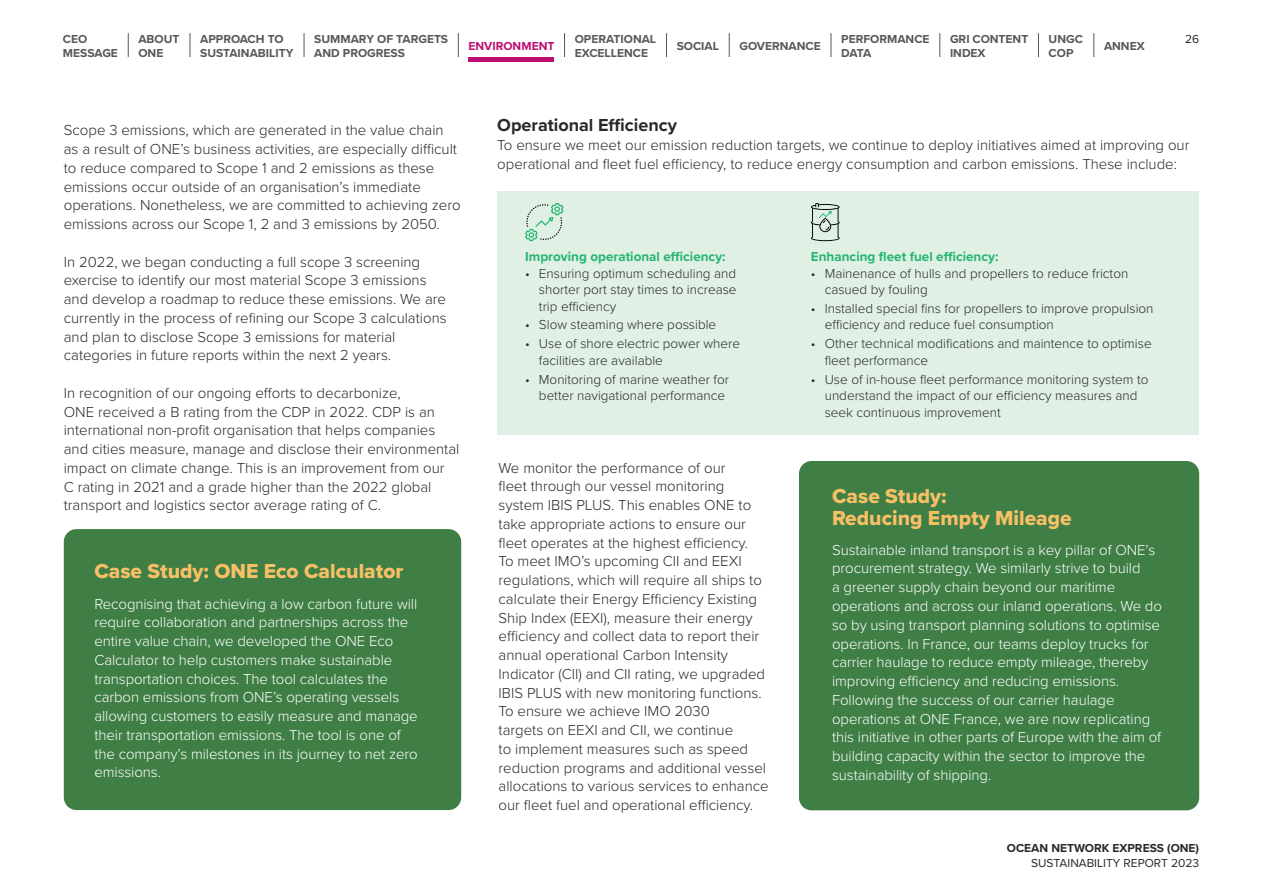
<style>
.page{position:relative;width:1263px;height:893px;background:#fff}
.page>*{position:absolute;margin:0;border:0;box-sizing:border-box;transform-origin:0 0}
.t1{font:21px/22.5px "Proxima Nova Extrabld";color:#f7bf66}
.t2{font:700 18px "Proxima Nova";color:#292829}
.t3{font:300 15px/18.8px "Proxima Nova";color:#292829}
.t4{font:300 15px/18.8px "Proxima Nova";letter-spacing:-.005em;color:#fff}
.t5{font:300 13.5px/16.5px "Proxima Nova";color:#292829}
.t6{font:700 13.5px "Proxima Nova";color:#24b571}
.t7{font:700 12px/14.4px "Proxima Nova";color:#595759}
.t8{font:12px "Proxima Nova";color:#292829}
.t9{font:700 12px "Proxima Nova";color:#292829}
.t10{font:700 12px "Proxima Nova";color:#bd0f72}
</style>
<div class="page">
<hr style="left:468px;top:57px;width:86px;height:4px;background:#bd0f72">
<svg style="left:128px;top:33px;width:1px;height:24px"></svg>
<svg style="left:190px;top:33px;width:1px;height:24px"></svg>
<svg style="left:304px;top:33px;width:1px;height:24px"></svg>
<svg style="left:564px;top:33px;width:1px;height:24px"></svg>
<svg style="left:458px;top:33px;width:1px;height:24px"></svg>
<svg style="left:666px;top:33px;width:1px;height:24px"></svg>
<svg style="left:729px;top:33px;width:1px;height:24px"></svg>
<svg style="left:831px;top:33px;width:1px;height:24px"></svg>
<svg style="left:939px;top:33px;width:1px;height:24px"></svg>
<svg style="left:1038px;top:33px;width:1px;height:24px"></svg>
<svg style="left:1093px;top:33px;width:1px;height:24px"></svg>
<div style="left:497px;top:192px;width:702px;height:243px;background:#e0f0e4"></div>
<div style="left:64px;top:529px;width:397px;height:281px;background:#3f7e45;border-radius:13px"></div>
<div style="left:799px;top:461px;width:400px;height:349px;background:#3f7e45;border-radius:13px"></div>
<svg style="left:525px;top:203px;width:38px;height:38px"></svg>
<svg style="left:811px;top:203px;width:29px;height:38px"></svg>
<p class="t7" style="left:63px;top:31px;width:57px">CEO<br>MESSAGE</p>
<p class="t7" style="left:200px;top:31px;width:95px">APPROACH TO<br>SUSTAINABILITY</p>
<p class="t7" style="left:314px;top:31px;width:135px">SUMMARY OF TARGETS<br>AND PROGRESS</p>
<p class="t7" style="left:575px;top:31px;width:83px">OPERATIONAL<br>EXCELLENCE</p>
<p class="t7" style="left:841px;top:31px;width:90px">PERFORMANCE<br>DATA</p>
<p class="t7" style="left:950px;top:31px;width:80px">GRI CONTENT<br>INDEX</p>
<p class="t7" style="left:1049px;top:31px;width:36px">UNGC<br>COP</p>
<p class="t7" style="left:138px;top:31px;width:43px">ABOUT<br>ONE</p>
<p class="t10" style="left:468px;top:37px;width:87px">ENVIRONMENT</p>
<p class="t7" style="left:677px;top:38px;width:44px">SOCIAL</p>
<p class="t7" style="left:739px;top:38px;width:83px">GOVERNANCE</p>
<p class="t7" style="left:1104px;top:38px;width:42px">ANNEX</p>
<p class="t8" style="left:1185px;top:30px;width:16px">26</p>
<p class="t3" style="left:64px;top:120px;width:398px">Scope 3 emissions, which are generated in the value chain as a result of ONE’s business activities, are especially difficult to reduce compared to Scope 1 and 2 emissions as these emissions occur outside of an organisation’s immediate operations. Nonetheless, we are committed to achieving zero emissions across our Scope 1, 2 and 3 emissions by 2050.</p>
<p class="t3" style="left:64px;top:251px;width:384px">In 2022, we began conducting a full scope 3 screening exercise to identify our most material Scope 3 emissions and develop a roadmap to reduce these emissions. We are currently in the process of refining our Scope 3 calculations and plan to disclose Scope 3 emissions for material categories in future reports within the next 2 years.</p>
<p class="t3" style="left:64px;top:383px;width:397px">In recognition of our ongoing efforts to decarbonize,<br>ONE received a B rating from the CDP in 2022. CDP is an international non-profit organisation that helps companies and cities measure, manage and disclose their environmental impact on climate change. This is an improvement from our<br>C rating in 2021 and a grade higher than the 2022 global transport and logistics sector average rating of C.</p>
<h1 class="t1" style="left:94px;top:560px;width:311px">Case Study: ONE Eco Calculator</h1>
<p class="t4" style="left:94px;top:593px;width:325px">Recognising that achieving a low carbon future will require collaboration and partnerships across the entire value chain, we developed the ONE Eco Calculator to help customers make sustainable transportation choices. The tool calculates the carbon emissions from ONE’s operating vessels allowing customers to easily measure and manage their transportation emissions. The tool is one of the company’s milestones in its journey to net zero emissions.</p>
<p class="t2" style="left:497px;top:112px;width:181px">Operational Efficiency</p>
<p class="t3" style="left:497px;top:135px;width:694px">To ensure we meet our emission reduction targets, we continue to deploy initiatives aimed at improving our operational and fleet fuel efficiency, to reduce energy consumption and carbon emissions. These include:</p>
<p class="t6" style="left:525px;top:247px;width:202px">Improving operational efficiency:</p>
<p class="t5" style="left:539px;top:264px;width:199px;text-align:justify;text-indent:-14px">• Ensuring optimum scheduling and shorter port stay times to increase trip efficiency</p>
<p class="t5" style="left:525px;top:316px;width:193px">• Slow steaming where possible</p>
<p class="t5" style="left:539px;top:335px;width:203px;text-indent:-14px">• Use of shore electric power where facilities are available</p>
<p class="t5" style="left:525px;top:370px;width:205px;text-align:right">• Monitoring of marine weather for better navigational performance</p>
<p class="t3" style="left:499px;top:457px;width:272px">We monitor the performance of our<br>fleet through our vessel monitoring system IBIS PLUS. This enables ONE to take appropriate actions to ensure our fleet operates at the highest efficiency.<br>To meet IMO’s upcoming CII and EEXI regulations, which will require all ships to calculate their Energy Efficiency Existing Ship Index (EEXI), measure their energy efficiency and collect data to report their annual operational Carbon Intensity Indicator (CII) and CII rating, we upgraded IBIS PLUS with new monitoring functions.<br>To ensure we achieve IMO 2030<br>targets on EEXI and CII, we continue<br>to implement measures such as speed reduction programs and additional vessel allocations to various services to enhance our fleet fuel and operational efficiency.</p>
<p class="t6" style="left:811px;top:247px;width:189px">Enhancing fleet fuel efficiency:</p>
<p class="t5" style="left:825px;top:264px;width:305px;text-indent:-14px">• Mainenance of hulls and propellers to reduce fricton casued by fouling</p>
<p class="t5" style="left:825px;top:299px;width:330px;text-indent:-14px">• Installed special fins for propellers to improve propulsion efficiency and reduce fuel consumption</p>
<p class="t5" style="left:825px;top:335px;width:328px;text-indent:-14px">• Other technical modifications and maintence to optimise fleet performance</p>
<p class="t5" style="left:825px;top:370px;width:325px;text-indent:-14px">• Use of in-house fleet performance monitoring system to understand the impact of our efficiency measures and seek continuous improvement</p>
<h1 class="t1" style="left:832px;top:484px;width:241px">Case Study:<br>Reducing Empty Mileage</h1>
<p class="t4" style="left:832px;top:540px;width:331px">Sustainable inland transport is a key pillar of ONE’s procurement strategy. We similarly strive to build<br>a greener supply chain beyond our maritime operations and across our inland operations. We do so by using transport planning solutions to optimise operations. In France, our teams deploy trucks for carrier haulage to reduce empty mileage, thereby improving efficiency and reducing emissions.<br>Following the success of our carrier haulage operations at ONE France, we are now replicating this initiative in other parts of Europe with the aim of building capacity within the sector to improve the sustainability of shipping.</p>
<p class="t9" style="left:1007px;top:839px;width:194px">OCEAN NETWORK EXPRESS (ONE)</p>
<p class="t8" style="left:1031px;top:854px;width:170px">SUSTAINABILITY REPORT 2023</p>
</div>
